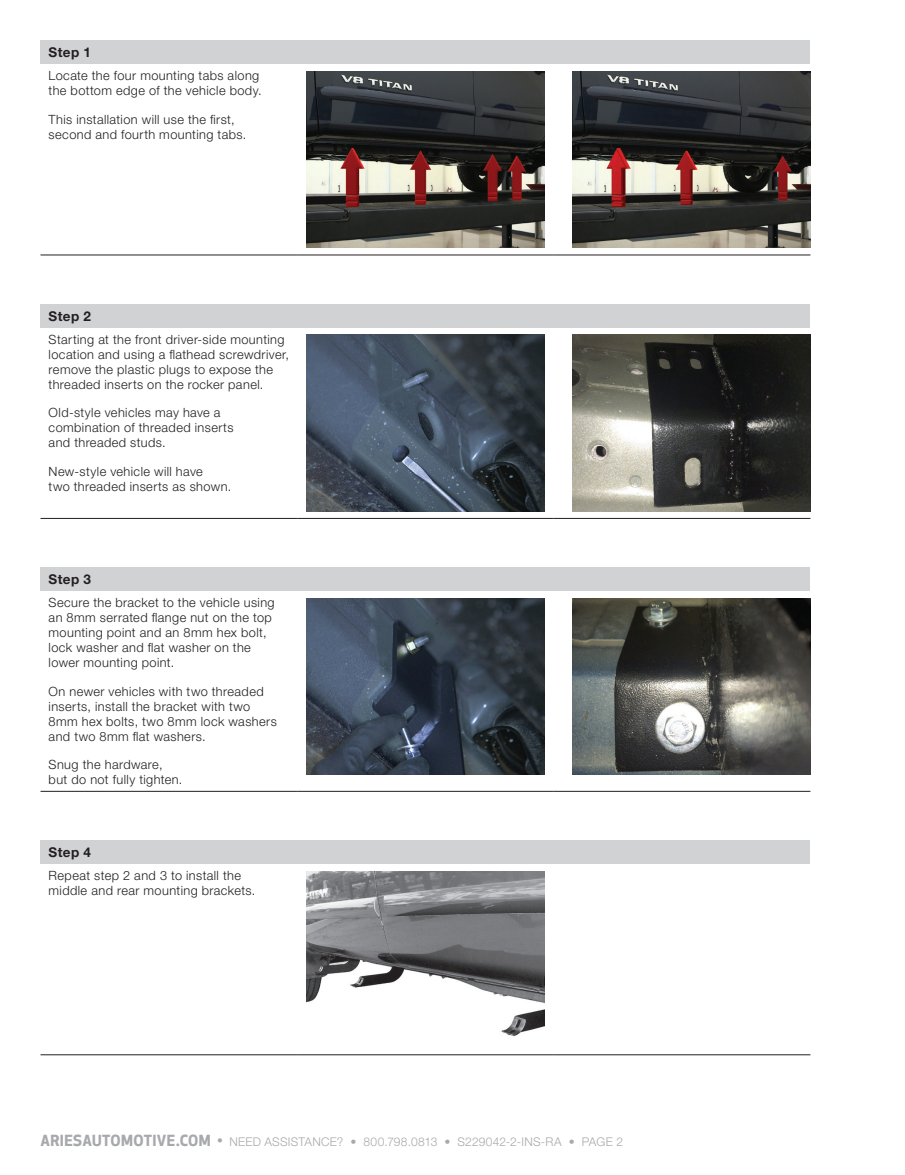
<style>
.page{position:relative;width:905px;height:1175px;background:#fff}
.page>*{position:absolute;margin:0;border:0;box-sizing:border-box;transform-origin:0 0}
.t1{font:700 13.5px "Helvetica Neue LT Std";letter-spacing:.03em;color:#231f20}
.t2{font:300 12.75px/15px "Helvetica Neue LT Std";letter-spacing:.03em;color:#231f20}
.t3{font:300 12px "Helvetica Neue LT Std";letter-spacing:.02em;color:#a8a9ad}
.s1{font-family:"Apex New";font-weight:700;font-size:15px}
.s2{font-family:"Apex New";font-weight:500;font-size:15px}
</style>
<div class="page">
<div style="left:40px;top:40px;width:770px;height:24px;background:#d1d2d4"></div>
<hr style="left:40px;top:254px;width:257px;height:1px;background:#231f20">
<hr style="left:297px;top:254px;width:257px;height:1px;background:#231f20">
<hr style="left:554px;top:254px;width:256px;height:1px;background:#231f20">
<img style="left:306px;top:71px;width:239px;height:177px">
<img style="left:572px;top:71px;width:238px;height:177px">
<div style="left:40px;top:304px;width:770px;height:24px;background:#d1d2d4"></div>
<hr style="left:40px;top:518px;width:257px;height:1px;background:#231f20">
<hr style="left:297px;top:518px;width:257px;height:1px;background:#231f20">
<hr style="left:554px;top:518px;width:256px;height:1px;background:#231f20">
<img style="left:306px;top:335px;width:239px;height:176px">
<img style="left:572px;top:335px;width:238px;height:176px">
<div style="left:40px;top:567px;width:770px;height:24px;background:#d1d2d4"></div>
<hr style="left:40px;top:791px;width:257px;height:1px;background:#231f20">
<hr style="left:297px;top:791px;width:257px;height:1px;background:#231f20">
<hr style="left:554px;top:791px;width:256px;height:1px;background:#231f20">
<img style="left:306px;top:598px;width:239px;height:177px">
<img style="left:572px;top:598px;width:238px;height:177px">
<div style="left:40px;top:840px;width:770px;height:24px;background:#d1d2d4"></div>
<hr style="left:40px;top:1054px;width:257px;height:1px;background:#231f20">
<hr style="left:297px;top:1054px;width:257px;height:1px;background:#231f20">
<hr style="left:554px;top:1054px;width:256px;height:1px;background:#231f20">
<img style="left:306px;top:871px;width:239px;height:166px">
<p class="t1" style="left:49px;top:44px;width:44px">Step 1</p>
<p class="t2" style="left:49px;top:68px;width:214px">Locate the four mounting tabs along the bottom edge of the vehicle body.</p>
<p class="t2" style="left:49px;top:111px;width:199px">This installation will use the first, second and fourth mounting tabs.</p>
<p class="t1" style="left:49px;top:307px;width:44px">Step 2</p>
<p class="t2" style="left:49px;top:331px;width:242px">Starting at the front driver-side mounting location and using a flathead screwdriver, remove the plastic plugs to expose the threaded inserts on the rocker panel.</p>
<p class="t2" style="left:49px;top:405px;width:186px">Old-style vehicles may have a combination of threaded inserts and threaded studs.</p>
<p class="t2" style="left:49px;top:463px;width:184px">New-style vehicle will have<br>two threaded inserts as shown.</p>
<p class="t1" style="left:49px;top:571px;width:44px">Step 3</p>
<p class="t2" style="left:49px;top:595px;width:227px">Secure the bracket to the vehicle using an 8mm serrated flange nut on the top mounting point and an 8mm hex bolt, lock washer and flat washer on the lower mounting point.</p>
<p class="t2" style="left:49px;top:683px;width:230px">On newer vehicles with two threaded inserts, install the bracket with two 8mm hex bolts, two 8mm lock washers and two 8mm flat washers.</p>
<p class="t2" style="left:49px;top:757px;width:135px">Snug the hardware, but do not fully tighten.</p>
<p class="t1" style="left:49px;top:843px;width:44px">Step 4</p>
<p class="t2" style="left:49px;top:867px;width:208px">Repeat step 2 and 3 to install the middle and rear mounting brackets.</p>
<p class="t3" style="left:40px;top:1134px;width:584px"><span class="s1">ARIESAUTOMOTIVE.COM</span> <span class="s2">•</span> NEED ASSISTANCE? • 800.798.0813 • S229042-2-INS-RA • PAGE 2</p>
</div>
